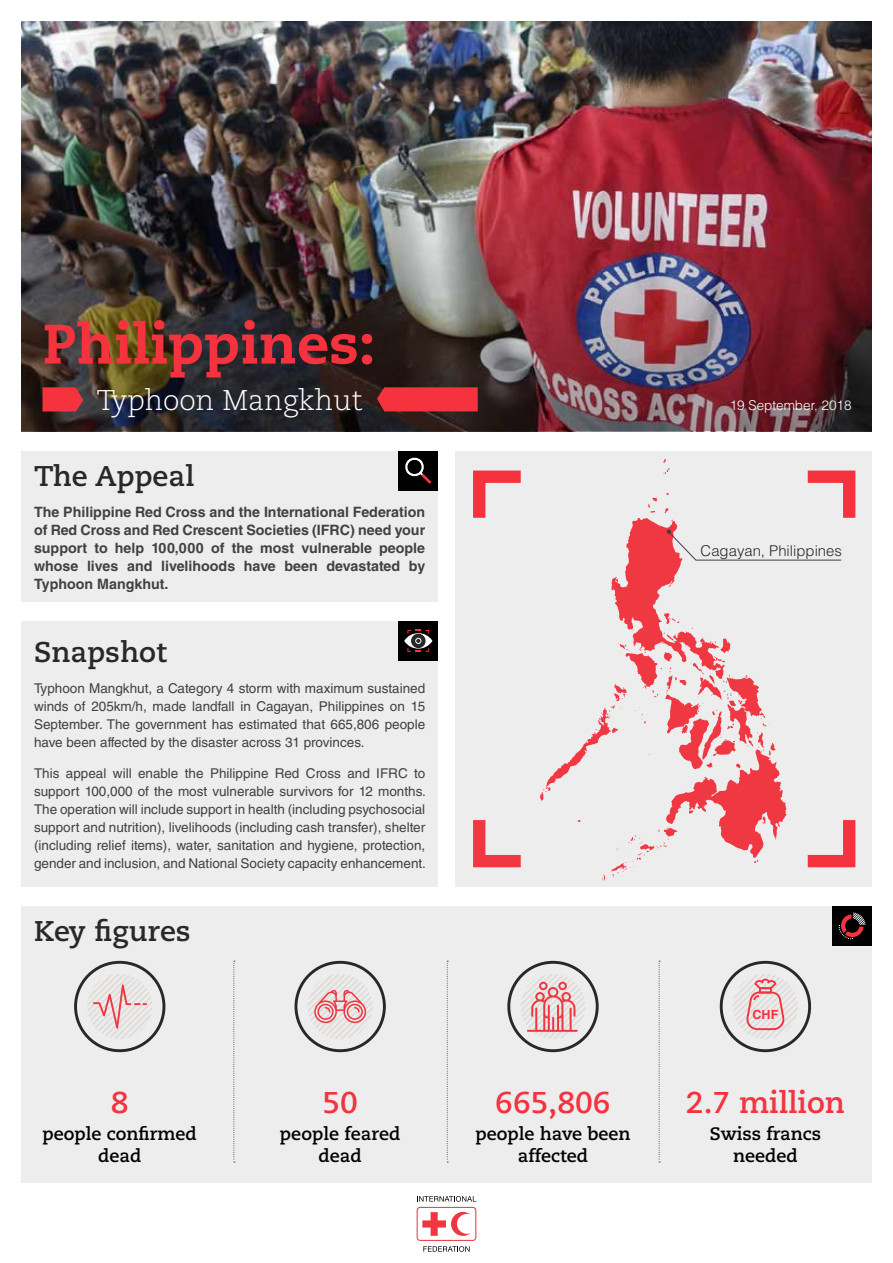
<style>
.page{position:relative;width:893px;height:1263px;background:#fff}
.page>*{position:absolute;margin:0;border:0;box-sizing:border-box;transform-origin:0 0}
.t1{font:800 55.5px "Caecilia LT Std";color:#f5333f}
.t2{font:700 30px "Caecilia LT Std";color:#f5333f}
.t3{font:700 28.5px "Caecilia LT Std";color:#292829}
.t4{font:300 28.5px "Caecilia LT Std";color:#fff}
.t5{font:700 18px/22.5px "Caecilia LT Std";color:#000;text-align:center}
.t6{font:300 14.85px "Helvetica LT Std";color:#292829}
.t7{font:700 14.25px/18px "Helvetica LT Std";color:#414042;text-align:justify}
.t8{font:13.5px/18px "Helvetica LT Std";color:#414042;text-align:justify}
.t9{font:300 13.5px "Helvetica LT Std";color:#fff}
.t10{font:700 12.6px "Helvetica LT Std";color:#f5333f}
</style>
<div class="page">
<img style="left:21px;top:21px;width:851px;height:410px">
<div style="left:21px;top:451px;width:417px;height:150px;background:#ededee"></div>
<svg style="left:43px;top:387px;width:40px;height:24px"></svg>
<svg style="left:377px;top:387px;width:101px;height:24px"></svg>
<div style="left:21px;top:906px;width:851px;height:277px;background:#ededee"></div>
<div style="left:455px;top:451px;width:417px;height:436px;background:#ededee"></div>
<svg style="left:234px;top:961px;width:1px;height:202px"></svg>
<svg style="left:447px;top:961px;width:1px;height:202px"></svg>
<svg style="left:659px;top:961px;width:1px;height:202px"></svg>
<div style="left:832px;top:906px;width:40px;height:39px;background:#000"></div>
<svg style="left:839px;top:912px;width:26px;height:27px"></svg>
<div style="left:21px;top:621px;width:417px;height:266px;background:#ededee"></div>
<div style="left:399px;top:621px;width:39px;height:39px;background:#000"></div>
<svg style="left:404px;top:630px;width:28px;height:22px"></svg>
<svg style="left:415px;top:1205px;width:63px;height:37px"></svg>
<svg style="left:417px;top:1196px;width:59px;height:56px"></svg>
<div style="left:399px;top:451px;width:39px;height:39px;background:#000"></div>
<svg style="left:405px;top:457px;width:26px;height:27px"></svg>
<div style="left:507px;top:961px;width:92px;height:91px;border:3px solid #292829;border-radius:50%"></div>
<div style="left:74px;top:961px;width:91px;height:91px;border:3px solid #292829;border-radius:50%"></div>
<div style="left:295px;top:961px;width:91px;height:91px;border:3px solid #292829;border-radius:50%"></div>
<svg style="left:473px;top:820px;width:48px;height:48px"></svg>
<svg style="left:807px;top:820px;width:49px;height:48px"></svg>
<svg style="left:473px;top:470px;width:48px;height:48px"></svg>
<svg style="left:540px;top:458px;width:247px;height:423px"></svg>
<svg style="left:667px;top:464px;width:189px;height:97px"></svg>
<div style="left:720px;top:961px;width:91px;height:91px;border:3px solid #292829;border-radius:50%"></div>
<svg style="left:733px;top:974px;width:65px;height:65px"></svg>
<svg style="left:308px;top:974px;width:65px;height:65px"></svg>
<svg style="left:87px;top:974px;width:65px;height:65px"></svg>
<svg style="left:520px;top:974px;width:65px;height:65px"></svg>
<h1 class="t1" style="left:43px;top:310px;width:334px">Philippines:</h1>
<h3 class="t4" style="left:96px;top:384px;width:268px">Typhoon Mangkhut</h3>
<p class="t9" style="left:730px;top:397px;width:123px">19 September, 2018</p>
<h3 class="t3" style="left:34px;top:459px;width:162px">The Appeal</h3>
<p class="t7" style="left:34px;top:502px;width:393px">The Philippine Red Cross and the International Federation of Red Cross and Red Crescent Societies (IFRC) need your support to help 100,000 of the most vulnerable people whose lives and livelihoods have been devastated by Typhoon Mangkhut.</p>
<h3 class="t3" style="left:34px;top:635px;width:134px">Snapshot</h3>
<p class="t8" style="left:34px;top:679px;width:393px">Typhoon Mangkhut, a Category 4 storm with maximum sustained winds of 205km/h, made landfall in Cagayan, Philippines on 15<br>September. The government has estimated that 665,806 people have been affected by the disaster across 31 provinces.</p>
<p class="t8" style="left:34px;top:764px;width:394px">This appeal will enable the Philippine Red Cross and IFRC to support 100,000 of the most vulnerable survivors for 12 months.<br>The operation will include support in health (including psychosocial support and nutrition), livelihoods (including cash transfer), shelter (including relief items), water, sanitation and hygiene, protection, gender and inclusion, and National Society capacity enhancement.</p>
<h3 class="t3" style="left:34px;top:914px;width:158px">Key figures</h3>
<h2 class="t2" style="left:111px;top:1085px;width:19px">8</h2>
<h3 class="t5" style="left:43px;top:1123px;width:156px">people confirmed dead</h3>
<h2 class="t2" style="left:322px;top:1085px;width:37px">50</h2>
<h3 class="t5" style="left:280px;top:1123px;width:122px">people feared dead</h3>
<h2 class="t2" style="left:495px;top:1085px;width:117px">665,806</h2>
<h3 class="t5" style="left:476px;top:1123px;width:156px">people have been affected</h3>
<p class="t6" style="left:701px;top:541px;width:143px">Cagayan, Philippines</p>
<p class="t10" style="left:752px;top:1007px;width:27px">CHF</p>
<h2 class="t2" style="left:686px;top:1085px;width:160px">2.7 million</h2>
<h3 class="t5" style="left:710px;top:1123px;width:113px">Swiss francs needed</h3>
</div>
